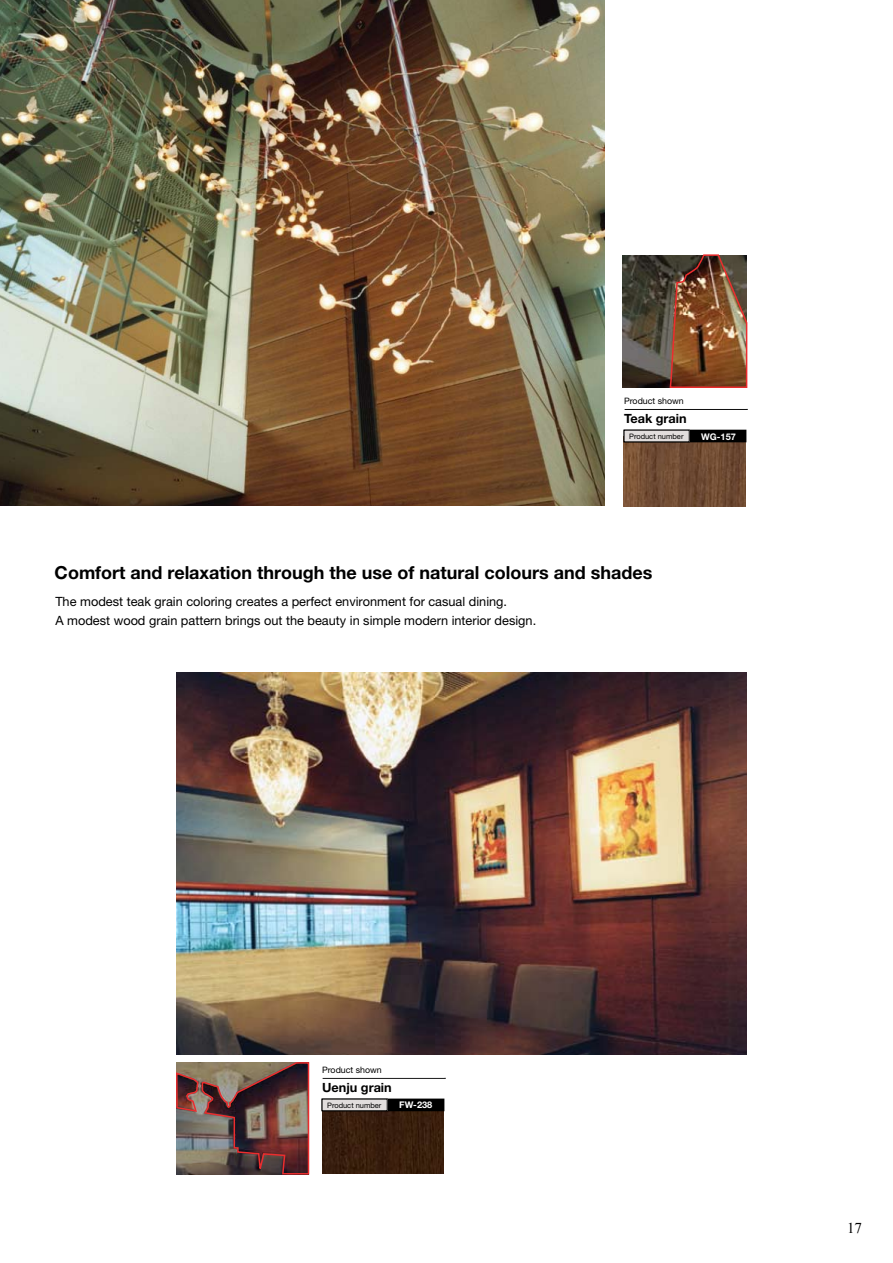
<style>
.page{position:relative;width:893px;height:1263px;background:#fff}
.page>*{position:absolute;margin:0;border:0;box-sizing:border-box;transform-origin:0 0}
.t1{font:700 18px "Helvetica Neue LT Std";color:#000}
.t2{font:15px "Times New Roman";color:#000}
.t3{font:12.75px/19.5px "Helvetica Neue LT Std";color:#000}
.t4{font:700 12.75px "Helvetica Neue LT Std";color:#000}
.t5{font:700 9.15px "Helvetica Neue LT Std";color:#fff}
.t6{font:8.85px "Helvetica Neue LT Std";color:#000}
.t7{font:7.5px "Helvetica Neue LT Std";color:#000}
</style>
<div class="page">
<img style="left:0;top:0;width:748px;height:1175px">
<p class="t6" style="left:624px;top:395px;width:61px">Product shown</p>
<p class="t4" style="left:624px;top:411px;width:64px">Teak grain</p>
<p class="t7" style="left:629px;top:432px;width:56px">Product number</p>
<p class="t5" style="left:701px;top:431px;width:36px">WG-157</p>
<h1 class="t1" style="left:55px;top:561px;width:599px">Comfort and relaxation through the use of natural colours and shades</h1>
<p class="t3" style="left:55px;top:591px;width:482px">The modest teak grain coloring creates a perfect environment for casual dining.<br>A modest wood grain pattern brings out the beauty in simple modern interior design.</p>
<p class="t6" style="left:322px;top:1064px;width:61px">Product shown</p>
<p class="t4" style="left:322px;top:1080px;width:71px">Uenju grain</p>
<p class="t7" style="left:327px;top:1101px;width:56px">Product number</p>
<p class="t5" style="left:399px;top:1099px;width:35px">FW-238</p>
<p class="t2" style="left:847px;top:1219px;width:16px">17</p>
</div>
